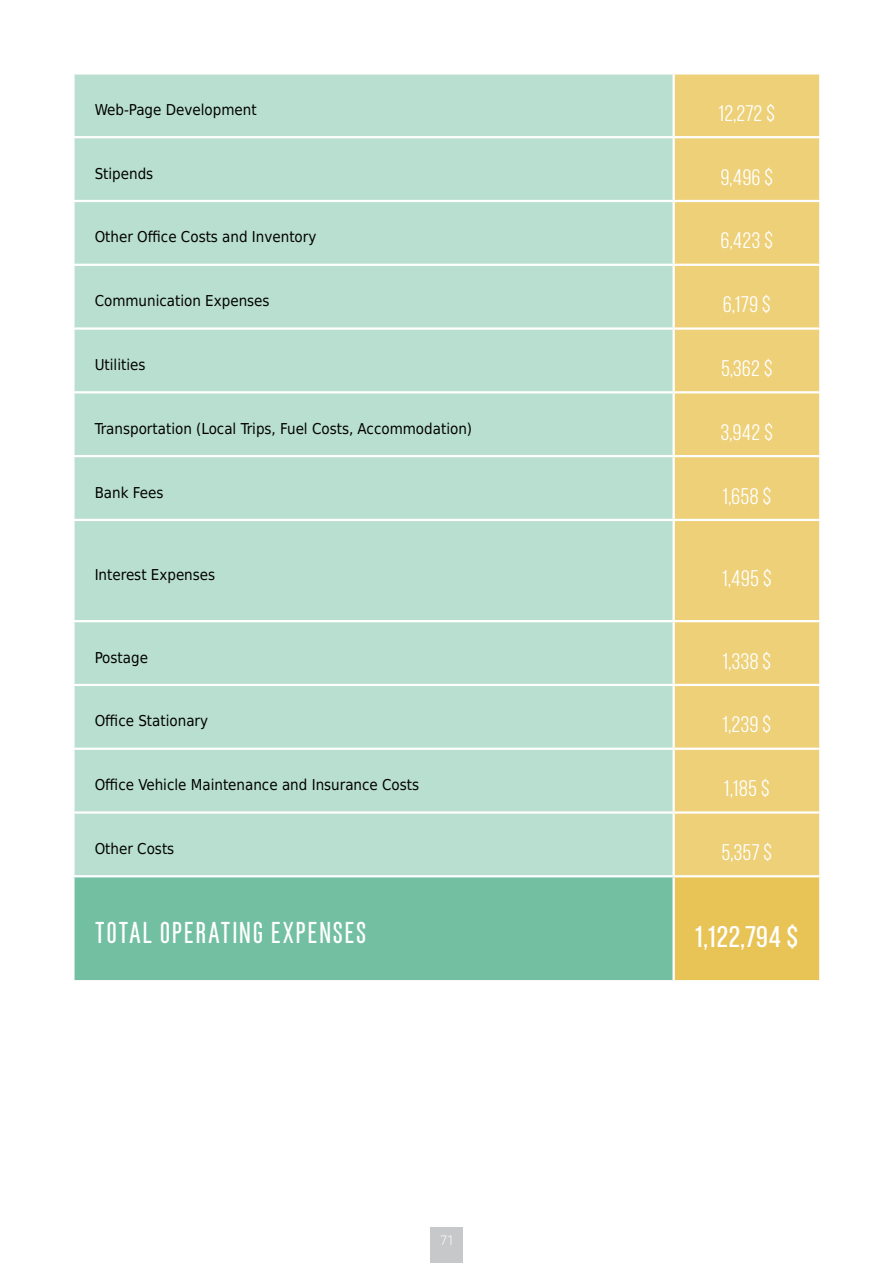
<style>
.page{position:relative;width:893px;height:1263px;background:#fff}
.page>*{position:absolute;margin:0;border:0;box-sizing:border-box;transform-origin:0 0}
.t1{font:500 30px "GL Gordeziani";letter-spacing:.045em;color:#fff}
.t2{font:22.5px "GL Gordeziani";color:#fff}
.t3{font:15px "DejaVu Sans Condensed";color:#000}
.t4{font:300 13.5px "Gilroy";color:#fff}
</style>
<div class="page">
<div style="left:430px;top:1227px;width:33px;height:36px;background:#c7c8ca"></div>
<div style="left:75px;top:75px;width:597px;height:800px;background:#b9dfd0"></div>
<div style="left:675px;top:75px;width:144px;height:800px;background:#edd078"></div>
<div style="left:73px;top:876px;width:601px;height:105px;background:#73bfa1"></div>
<div style="left:674px;top:876px;width:146px;height:105px;background:#e8c457"></div>
<hr style="left:72px;top:136px;width:602px;height:2px;background:#fff">
<hr style="left:674px;top:136px;width:147px;height:2px;background:#fff">
<hr style="left:72px;top:200px;width:602px;height:2px;background:#fff">
<hr style="left:674px;top:200px;width:147px;height:2px;background:#fff">
<hr style="left:72px;top:264px;width:602px;height:2px;background:#fff">
<hr style="left:674px;top:264px;width:147px;height:2px;background:#fff">
<hr style="left:72px;top:327px;width:602px;height:3px;background:#fff">
<hr style="left:674px;top:327px;width:147px;height:3px;background:#fff">
<hr style="left:72px;top:391px;width:602px;height:2px;background:#fff">
<hr style="left:674px;top:391px;width:147px;height:2px;background:#fff">
<hr style="left:72px;top:455px;width:602px;height:2px;background:#fff">
<hr style="left:674px;top:455px;width:147px;height:2px;background:#fff">
<hr style="left:72px;top:519px;width:602px;height:2px;background:#fff">
<hr style="left:674px;top:519px;width:147px;height:2px;background:#fff">
<hr style="left:72px;top:620px;width:602px;height:2px;background:#fff">
<hr style="left:674px;top:620px;width:147px;height:2px;background:#fff">
<hr style="left:72px;top:684px;width:602px;height:2px;background:#fff">
<hr style="left:674px;top:684px;width:147px;height:2px;background:#fff">
<hr style="left:72px;top:748px;width:602px;height:2px;background:#fff">
<hr style="left:674px;top:748px;width:147px;height:2px;background:#fff">
<hr style="left:72px;top:811px;width:602px;height:3px;background:#fff">
<hr style="left:674px;top:811px;width:147px;height:3px;background:#fff">
<hr style="left:72px;top:875px;width:602px;height:2px;background:#fff">
<hr style="left:72px;top:877px;width:3px;height:103px;background:#fff">
<hr style="left:674px;top:875px;width:147px;height:2px;background:#fff">
<hr style="left:672px;top:877px;width:3px;height:103px;background:#fff">
<hr style="left:819px;top:877px;width:2px;height:103px;background:#fff">
<hr style="left:72px;top:980px;width:602px;height:2px;background:#fff">
<hr style="left:674px;top:980px;width:147px;height:2px;background:#fff">
<p class="t3" style="left:95px;top:97px;width:163px">Web-Page Development</p>
<h2 class="t2" style="left:719px;top:102px;width:58px">12,272 $</h2>
<p class="t3" style="left:95px;top:161px;width:60px">Stipends</p>
<h2 class="t2" style="left:720px;top:166px;width:55px">9,496 $</h2>
<p class="t3" style="left:95px;top:225px;width:223px">Other Office Costs and Inventory</p>
<h2 class="t2" style="left:721px;top:230px;width:54px">6,423 $</h2>
<p class="t3" style="left:95px;top:289px;width:176px">Communication Expenses</p>
<h2 class="t2" style="left:723px;top:293px;width:50px">6,179 $</h2>
<p class="t3" style="left:95px;top:352px;width:52px">Utilities</p>
<h2 class="t2" style="left:721px;top:357px;width:53px">5,362 $</h2>
<p class="t3" style="left:95px;top:416px;width:379px">Transportation (Local Trips, Fuel Costs, Accommodation)</p>
<h2 class="t2" style="left:721px;top:421px;width:54px">3,942 $</h2>
<p class="t3" style="left:95px;top:480px;width:70px">Bank Fees</p>
<h2 class="t2" style="left:722px;top:485px;width:51px">1,658 $</h2>
<p class="t3" style="left:95px;top:562px;width:122px">Interest Expenses</p>
<h2 class="t2" style="left:722px;top:567px;width:51px">1,495 $</h2>
<p class="t3" style="left:95px;top:645px;width:55px">Postage</p>
<h2 class="t2" style="left:722px;top:650px;width:51px">1,338 $</h2>
<p class="t3" style="left:95px;top:709px;width:115px">Office Stationary</p>
<h2 class="t2" style="left:723px;top:714px;width:50px">1,239 $</h2>
<p class="t3" style="left:95px;top:773px;width:326px">Office Vehicle Maintenance and Insurance Costs</p>
<h2 class="t2" style="left:724px;top:777px;width:48px">1,185 $</h2>
<p class="t3" style="left:95px;top:836px;width:81px">Other Costs</p>
<h2 class="t2" style="left:722px;top:841px;width:52px">5,357 $</h2>
<h1 class="t1" style="left:95px;top:918px;width:273px">TOTAL OPERATING EXPENSES</h1>
<h1 class="t1" style="left:695px;top:921px;width:105px">1,122,794 $</h1>
<p class="t4" style="left:440px;top:1232px;width:14px">71</p>
</div>
